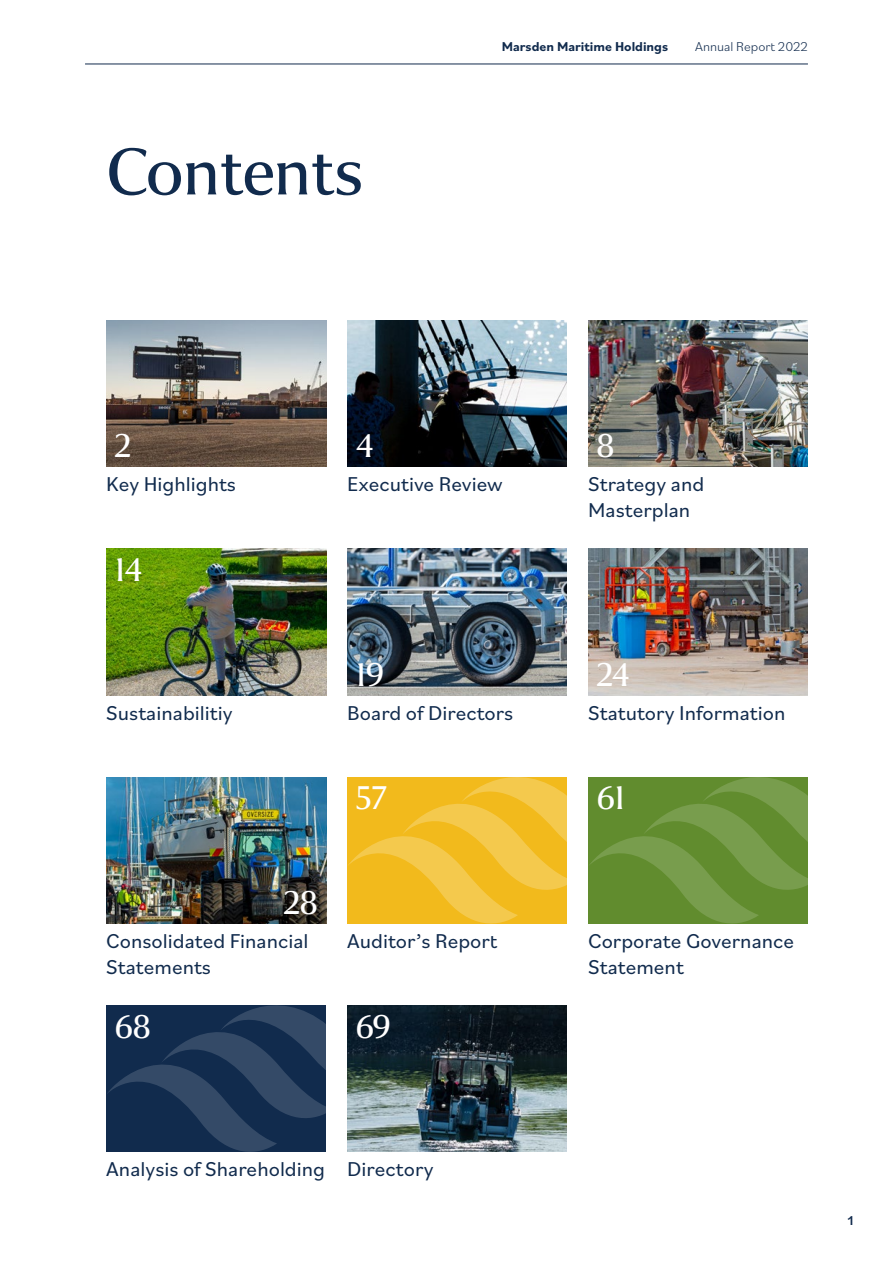
<style>
.page{position:relative;width:893px;height:1263px;background:#fff}
.page>*{position:absolute;margin:0;border:0;box-sizing:border-box;transform-origin:0 0}
.t1{font:72px "Collier";letter-spacing:-.01em;color:#112b4d}
.t2{font:36px "Collier";letter-spacing:-.01em;color:#fff}
.t3{font:21px/25.5px "Bilo";color:#112b4d}
.t4{font:700 13.5px "Bilo";color:#112b4d}
.t5{font:300 13.5px "Bilo";color:#112b4d}
.t6{font:500 13.5px "Bilo";color:#112b4d}
</style>
<div class="page">
<img style="left:106px;top:320px;width:220px;height:147px">
<img style="left:106px;top:549px;width:220px;height:146px">
<img style="left:106px;top:777px;width:220px;height:146px">
<svg style="left:106px;top:1005px;width:220px;height:147px;background:#1c3555"></svg>
<img style="left:347px;top:320px;width:220px;height:147px">
<img style="left:347px;top:549px;width:220px;height:146px">
<svg style="left:588px;top:777px;width:220px;height:146px;background:#689138"></svg>
<svg style="left:347px;top:777px;width:220px;height:146px;background:#f2bf2c"></svg>
<img style="left:347px;top:1005px;width:220px;height:147px">
<img style="left:588px;top:320px;width:220px;height:147px">
<img style="left:588px;top:549px;width:220px;height:146px">
<hr style="left:85px;top:64px;width:723px;height:1px;background:#112b4d">
<h1 class="t1" style="left:106px;top:129px;width:258px">Contents</h1>
<p class="t4" style="left:502px;top:38px;width:168px">Marsden Maritime Holdings</p>
<p class="t5" style="left:695px;top:38px;width:114px">Annual Report 2022</p>
<h2 class="t2" style="left:115px;top:424px;width:12px">2</h2>
<h2 class="t2" style="left:356px;top:424px;width:19px">4</h2>
<h2 class="t2" style="left:597px;top:424px;width:19px">8</h2>
<p class="t3" style="left:106px;top:471px;width:131px">Key Highlights</p>
<h2 class="t2" style="left:115px;top:548px;width:29px">14</h2>
<p class="t3" style="left:347px;top:471px;width:157px">Executive Review</p>
<p class="t3" style="left:588px;top:471px;width:118px">Strategy and<br>Masterplan</p>
<p class="t3" style="left:106px;top:699px;width:128px">Sustainabilitiy</p>
<h2 class="t2" style="left:356px;top:653px;width:30px">19</h2>
<h2 class="t2" style="left:597px;top:653px;width:35px">24</h2>
<p class="t3" style="left:347px;top:699px;width:168px">Board of Directors</p>
<h2 class="t2" style="left:356px;top:776px;width:33px">57</h2>
<p class="t3" style="left:588px;top:699px;width:199px">Statutory Information</p>
<h2 class="t2" style="left:597px;top:776px;width:30px">61</h2>
<h2 class="t2" style="left:284px;top:881px;width:35px">28</h2>
<p class="t3" style="left:106px;top:927px;width:204px">Consolidated Financial<br>Statements</p>
<h2 class="t2" style="left:115px;top:1005px;width:37px">68</h2>
<p class="t3" style="left:347px;top:927px;width:152px">Auditor’s Report</p>
<h2 class="t2" style="left:356px;top:1005px;width:36px">69</h2>
<p class="t3" style="left:588px;top:927px;width:207px">Corporate Governance<br>Statement</p>
<p class="t3" style="left:106px;top:1156px;width:220px">Analysis of Shareholding</p>
<p class="t3" style="left:347px;top:1156px;width:88px">Directory</p>
<p class="t6" style="left:847px;top:1211px;width:8px">1</p>
</div>
